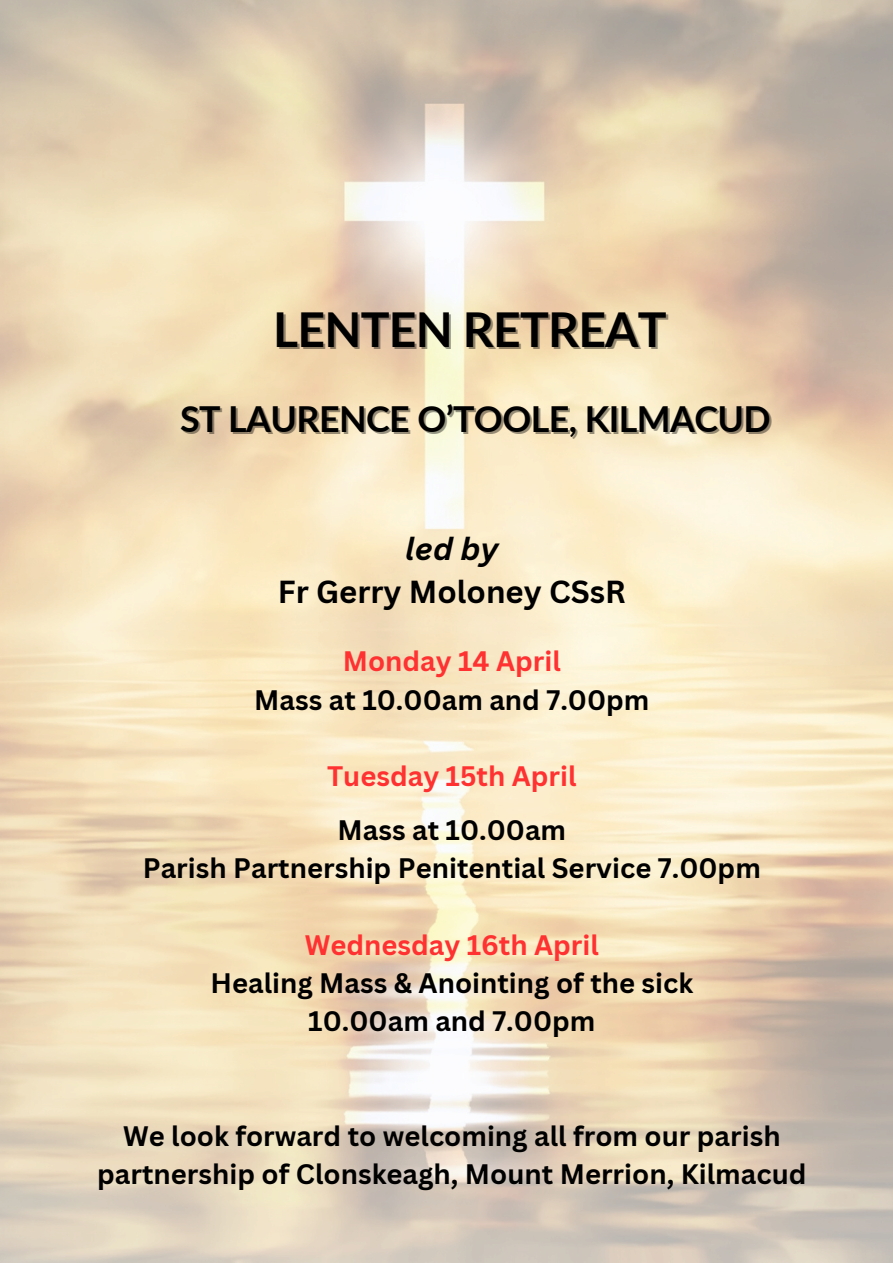
<style>
.page{position:relative;width:893px;height:1263px;background:#fff}
.page>*{position:absolute;margin:0;border:0;box-sizing:border-box;transform-origin:0 0}
.t1{font:700 48.15px "Lato";letter-spacing:-.015em;color:#000}
.t2{font:700 35.85px "Lato";letter-spacing:-.015em;color:#000}
.t3{font:700 31.05px/43.3px "Canva Sans";color:#000;text-align:center}
.t4{font:700 27.45px/38.2px "Canva Sans";color:#000;text-align:center}
.t5{font:700 27.45px "Canva Sans";color:#ff3131}
.s1{font-style:italic}
</style>
<div class="page">
<p class="t1" style="left:273px;top:299px;width:395px">LENTEN RETREAT</p>
<h2 class="t2" style="left:180px;top:397px;width:592px">ST LAURENCE O’TOOLE, KILMACUD</h2>
<h1 class="t3" style="left:278px;top:526px;width:350px"><span class="s1">led by<br></span>Fr Gerry Moloney CSsR</h1>
<h2 class="t5" style="left:343px;top:642px;width:220px">Monday 14 April</h2>
<h3 class="t4" style="left:254px;top:680px;width:397px">Mass at 10.00am and 7.00pm</h3>
<p class="t5" style="left:327px;top:757px;width:251px">Tuesday 15th April</p>
<p class="t4" style="left:337px;top:810px;width:230px">Mass at 10.00am</p>
<p class="t4" style="left:143px;top:849px;width:619px">Parish Partnership Penitential Service 7.00pm</p>
<p class="t5" style="left:305px;top:926px;width:296px">Wednesday 16th April</p>
<p class="t4" style="left:210px;top:963px;width:484px">Healing Mass &amp; Anointing of the sick</p>
<p class="t4" style="left:308px;top:1002px;width:288px">10.00am and 7.00pm</p>
<p class="t4" style="left:97px;top:1116px;width:710px">We look forward to welcoming all from our parish partnership of Clonskeagh, Mount Merrion, Kilmacud</p>
</div>
